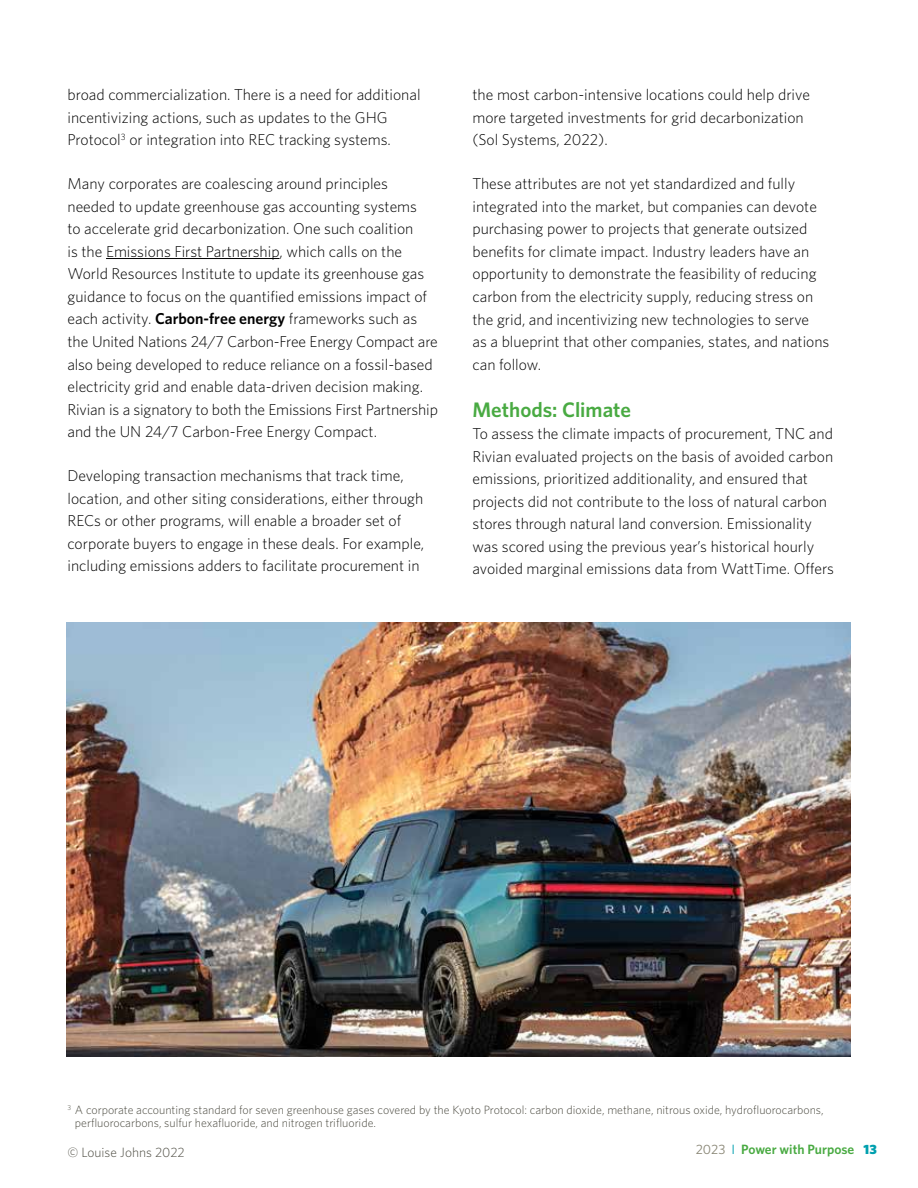
<style>
.page{position:relative;width:918px;height:1188px;background:#fff}
.page>*{position:absolute;margin:0;border:0;box-sizing:border-box;transform-origin:0 0}
.t1{font:600 21px "Whitney";color:#49aa42}
.t2{font:300 15.75px/22.5px "Whitney";color:#000}
.t3{font:600 13.5px "Whitney";color:#49aa42}
.t4{font:300 13.5px "Whitney";color:#4d4c42}
.t5{font:300 12px/13.5px "Whitney";color:#4d4c42}
.s1{font-weight:600}
.s2{font-weight:400;color:#898675}
.s3{font-weight:400;color:#00a0af}
.s4{font-weight:900;color:#00a0af}
</style>
<div class="page">
<hr style="left:106px;top:258px;width:174px;height:1px;background:#000">
<img style="left:67px;top:622px;width:783px;height:435px">
<p class="t2" style="left:68px;top:83px;width:355px">broad commercialization. There is a need for additional incentivizing actions, such as updates to the GHG<br>Protocol<sup>3</sup> or integration into REC tracking systems.</p>
<p class="t2" style="left:67px;top:172px;width:372px">Many corporates are coalescing around principles needed to update greenhouse gas accounting systems<br>to accelerate grid decarbonization. One such coalition<br>is the Emissions First Partnership, which calls on the World Resources Institute to update its greenhouse gas guidance to focus on the quantified emissions impact of each activity. <span class="s1">Carbon-free energy</span> frameworks such as the United Nations 24/7 Carbon-Free Energy Compact are also being developed to reduce reliance on a fossil-based electricity grid and enable data-driven decision making.<br>Rivian is a signatory to both the Emissions First Partnership and the UN 24/7 Carbon-Free Energy Compact.</p>
<p class="t2" style="left:67px;top:464px;width:358px">Developing transaction mechanisms that track time, location, and other siting considerations, either through RECs or other programs, will enable a broader set of corporate buyers to engage in these deals. For example, including emissions adders to facilitate procurement in</p>
<p class="t2" style="left:472px;top:83px;width:339px">the most carbon-intensive locations could help drive more targeted investments for grid decarbonization (Sol Systems, 2022).</p>
<p class="t2" style="left:472px;top:172px;width:358px">These attributes are not yet standardized and fully integrated into the market, but companies can devote purchasing power to projects that generate outsized benefits for climate impact. Industry leaders have an opportunity to demonstrate the feasibility of reducing carbon from the electricity supply, reducing stress on the grid, and incentivizing new technologies to serve<br>as a blueprint that other companies, states, and nations can follow.</p>
<h1 class="t1" style="left:472px;top:395px;width:160px">Methods: Climate</h1>
<p class="t2" style="left:472px;top:422px;width:363px">To assess the climate impacts of procurement, TNC and Rivian evaluated projects on the basis of avoided carbon emissions, prioritized additionality, and ensured that projects did not contribute to the loss of natural carbon stores through natural land conversion. Emissionality was scored using the previous year’s historical hourly avoided marginal emissions data from WattTime. Offers</p>
<p class="t5" style="left:75px;top:1102px;width:750px;text-indent:-7px"><sup>3</sup> A corporate accounting standard for seven greenhouse gases covered by the Kyoto Protocol: carbon dioxide, methane, nitrous oxide, hydrofluorocarbons, perfluorocarbons, sulfur hexafluoride, and nitrogen trifluoride.</p>
<p class="t4" style="left:68px;top:1144px;width:119px">© Louise Johns 2022</p>
<p class="t3" style="left:696px;top:1141px;width:183px"><span class="s2">2023</span> <span class="s3">I</span> Power with Purpose <span class="s4">13</span></p>
</div>
